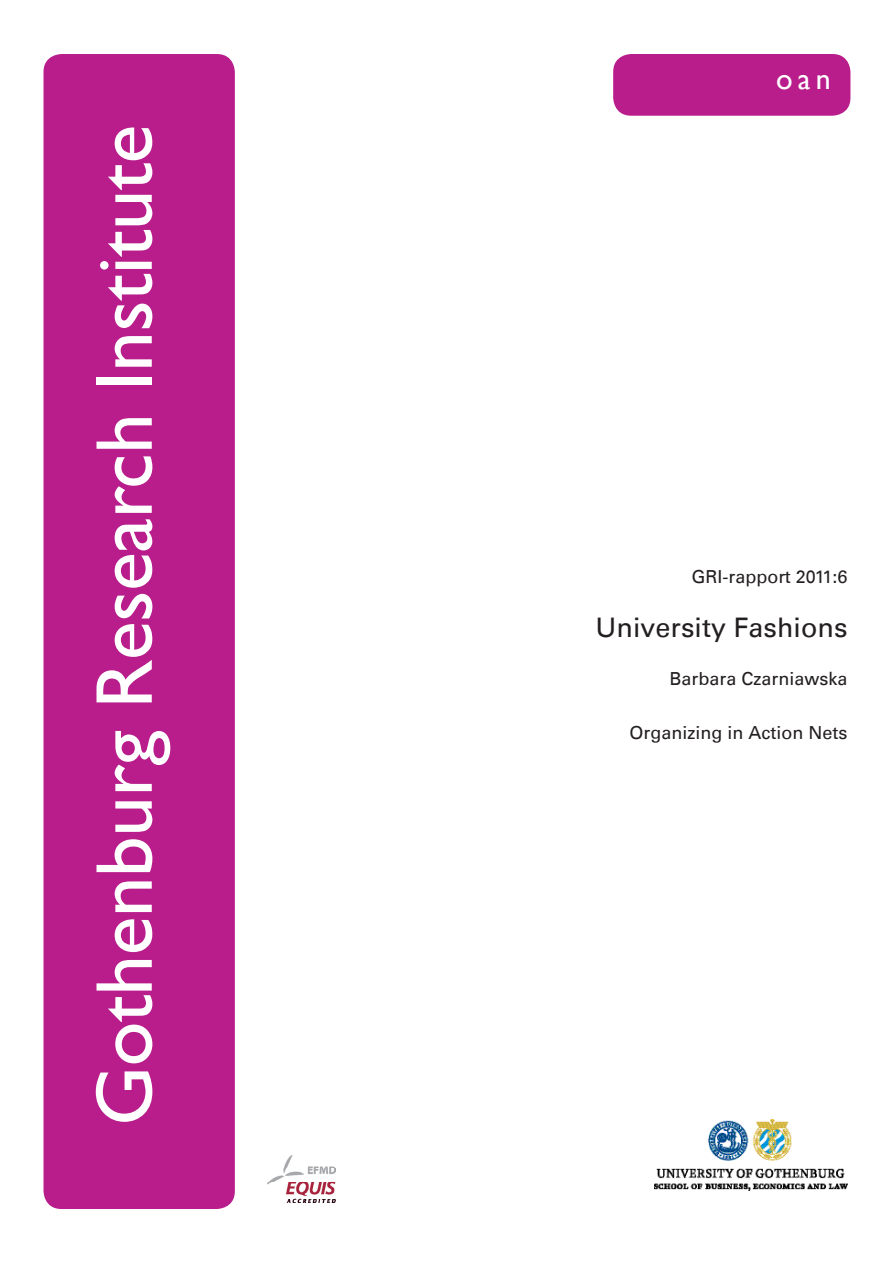
<style>
.page{position:relative;width:893px;height:1263px;background:#fff}
.page>*{position:absolute;margin:0;border:0;box-sizing:border-box;transform-origin:0 0}
.t1{font:81px "Gill Sans";letter-spacing:-.005em;color:#fff}
.t2{font:30px "Gill Sans";color:#fff}
.Undertitel{font:27px "Univers LT";color:#231f20}
.Undertitel-2{font:18px "Univers LT";color:#231f20}
</style>
<div class="page">
<div style="left:44px;top:54px;width:191px;height:1155px;background:#b81d8b;border-radius:18px"></div>
<div style="left:613px;top:54px;width:237px;height:62px;background:#b81d8b;border-radius:18px"></div>
<img style="left:654px;top:1120px;width:194px;height:70px">
<img style="left:268px;top:1155px;width:68px;height:47px">
<p class="t1" style="left:77px;top:1126px;width:1002px;rotate:-90deg">Gothenburg Research Institute</p>
<p class="t2" style="left:776px;top:61px;width:56px">oan</p>
<p class="Undertitel-2" style="left:691px;top:566px;width:158px">GRI-rapport 2011:6</p>
<p class="Undertitel" style="left:595px;top:611px;width:254px">University Fashions</p>
<p class="Undertitel-2" style="left:669px;top:668px;width:180px">Barbara Czarniawska</p>
<p class="Undertitel-2" style="left:629px;top:722px;width:220px">Organizing in Action Nets</p>
</div>
